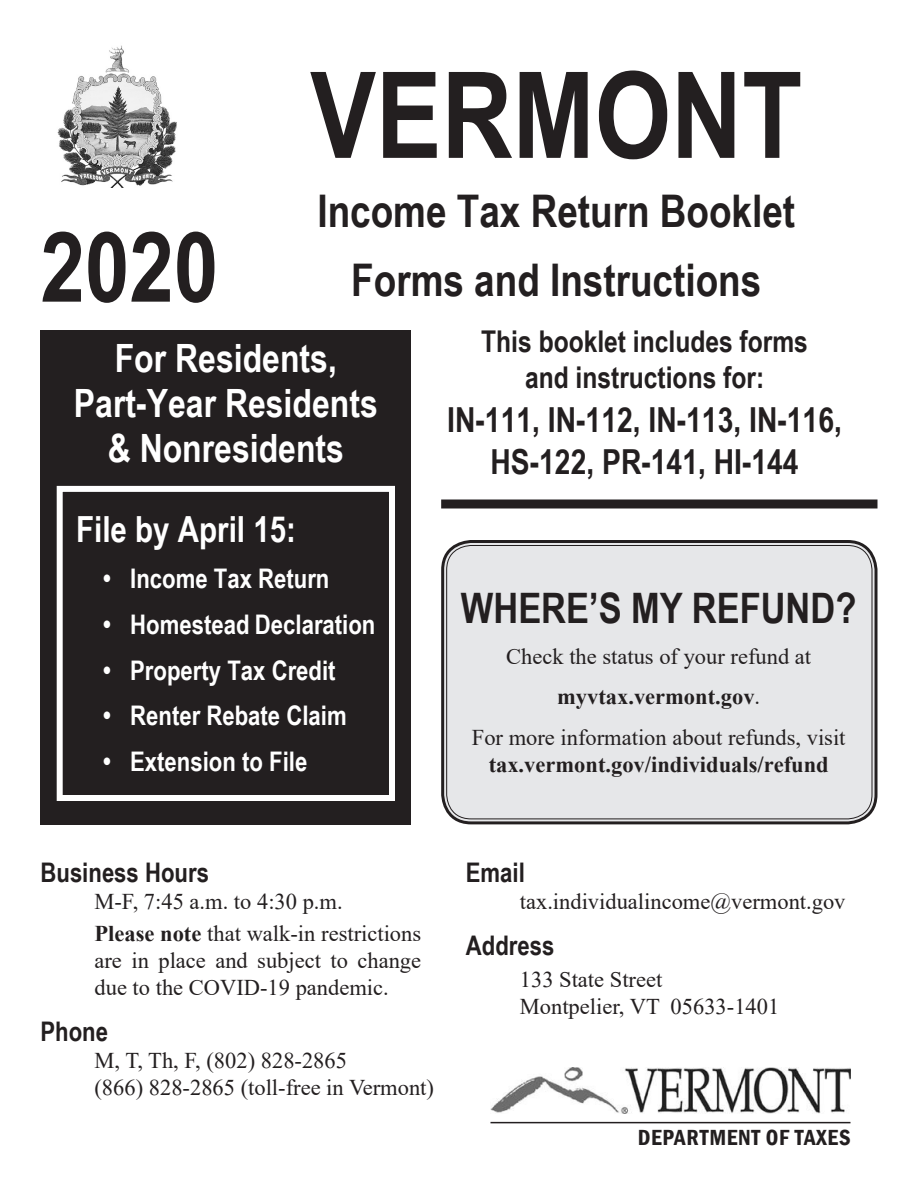
<style>
.page{position:relative;width:918px;height:1188px;background:#fff}
.page>*{position:absolute;margin:0;border:0;box-sizing:border-box;transform-origin:0 0}
.INC_Bk_Cover_heading{font:700 120px "Arial Narrow";color:#231f20}
.INC_Bk_Cover_heading-2{font:700 97.5px "Arial Narrow";color:#231f20}
.INC_Bk_Cover_heading-3{font:700 45px "Arial Narrow";color:#231f20}
.INC_Bk_Cover_heading-4{font:700 42px "Arial Narrow";color:#231f20}
.INC_Bk_Cover_heading-5{font:700 39px "Arial Narrow";color:#fff}
.INC_Bk_Cover_heading-6{font:700 36px "Arial Narrow";color:#fff}
.INC_Bk_Cover_heading-7{font:700 34.5px/41.4px "Arial Narrow";color:#231f20;text-align:center}
.INC_Bk_Cover_heading-8{font:700 30px/36px "Arial Narrow";color:#231f20;text-align:center}
.t1{font:700 27px "Arial Narrow";color:#fff}
.t2{font:700 27px "Arial Narrow";color:#231f20}
.INC_Bk_Cover_heading-9{font:22.5px/27px "Times New Roman";color:#231f20}
.INC_Bk_Cover_heading-10{font:700 22.5px "Times New Roman";color:#231f20}
.Instr{font:600 condensed 22.5px "Franklin Gothic";letter-spacing:.03em;color:#231f20}
.s1{font-weight:400}
.s2{font-weight:700}
</style>
<div class="page">
<div style="left:441px;top:500px;width:437px;height:8px;background:#231f20"></div>
<img style="left:490px;top:1067px;width:360px;height:46px">
<hr style="left:491px;top:1122px;width:360px;height:1px;background:#231f20">
<img style="left:57px;top:45px;width:120px;height:143px">
<div style="left:40px;top:330px;width:371px;height:494px;background:#231f20"></div>
<div style="left:57px;top:486px;width:338px;height:315px;border:6px solid #fff"></div>
<div style="left:444px;top:543px;width:430px;height:278px;background:#e6e7e9;border-radius:27px"></div>
<div style="left:441px;top:540px;width:437px;height:284px;border:3px solid #231f20;border-radius:28px"></div>
<div style="left:446px;top:545px;width:427px;height:274px;border:1px solid #231f20;border-radius:25px"></div>
<p class="INC_Bk_Cover_heading-2" style="left:40px;top:194px;width:179px">2020</p>
<p class="INC_Bk_Cover_heading" style="left:310px;top:25px;width:494px">VERMONT</p>
<p class="INC_Bk_Cover_heading-3" style="left:317px;top:177px;width:479px">Income Tax Return Booklet</p>
<p class="INC_Bk_Cover_heading-3" style="left:351px;top:246px;width:412px">Forms and Instructions</p>
<p class="INC_Bk_Cover_heading-5" style="left:115px;top:329px;width:224px">For Residents,</p>
<p class="INC_Bk_Cover_heading-5" style="left:74px;top:374px;width:305px">Part-Year Residents</p>
<p class="INC_Bk_Cover_heading-5" style="left:108px;top:419px;width:238px">&amp; Nonresidents</p>
<p class="INC_Bk_Cover_heading-6" style="left:76px;top:502px;width:221px">File by April 15:</p>
<p class="t1" style="left:103px;top:558px;width:228px">• Income Tax Return</p>
<p class="t1" style="left:103px;top:604px;width:274px">• Homestead Declaration</p>
<p class="t1" style="left:103px;top:650px;width:234px">• Property Tax Credit</p>
<p class="t1" style="left:103px;top:695px;width:245px">• Renter Rebate Claim</p>
<p class="t1" style="left:103px;top:741px;width:206px">• Extension to File</p>
<p class="INC_Bk_Cover_heading-8" style="left:481px;top:322px;width:328px">This booklet includes forms and instructions for:</p>
<p class="INC_Bk_Cover_heading-7" style="left:447px;top:398px;width:396px">IN-111, IN-112, IN-113, IN-116,<br>HS-122, PR-141, HI-144</p>
<p class="INC_Bk_Cover_heading-4" style="left:461px;top:577px;width:397px">WHERE’S MY REFUND?</p>
<p class="INC_Bk_Cover_heading-9" style="left:506px;top:642px;width:306px">Check the status of your refund at</p>
<p class="INC_Bk_Cover_heading-10" style="left:557px;top:680px;width:205px">myvtax.vermont.gov<span class="s1">.</span></p>
<p class="INC_Bk_Cover_heading-9" style="left:472px;top:723px;width:375px;text-align:center">For more information about refunds, visit <span class="s2">tax.vermont.gov/individuals/refund</span></p>
<p class="t2" style="left:40px;top:852px;width:170px">Business Hours</p>
<p class="INC_Bk_Cover_heading-9" style="left:94px;top:887px;width:250px">M-F, 7:45 a.m. to 4:30 p.m.</p>
<p class="INC_Bk_Cover_heading-9" style="left:94px;top:919px;width:328px;text-align:justify"><span class="s2">Please note</span> that walk-in restrictions are in place and subject to change due to the COVID-19 pandemic.</p>
<p class="t2" style="left:40px;top:1011px;width:69px">Phone</p>
<p class="INC_Bk_Cover_heading-9" style="left:94px;top:1046px;width:341px">M, T, Th, F, (802) 828-2865<br>(866) 828-2865 (toll-free in Vermont)</p>
<p class="t2" style="left:466px;top:852px;width:61px">Email</p>
<p class="INC_Bk_Cover_heading-9" style="left:520px;top:887px;width:327px">tax.individualincome@vermont.gov</p>
<p class="t2" style="left:466px;top:925px;width:90px">Address</p>
<p class="INC_Bk_Cover_heading-9" style="left:520px;top:965px;width:261px">133 State Street<br>Montpelier, VT 05633-1401</p>
<p class="Instr" style="left:638px;top:1123px;width:214px">DEPARTMENT OF TAXES</p>
</div>
